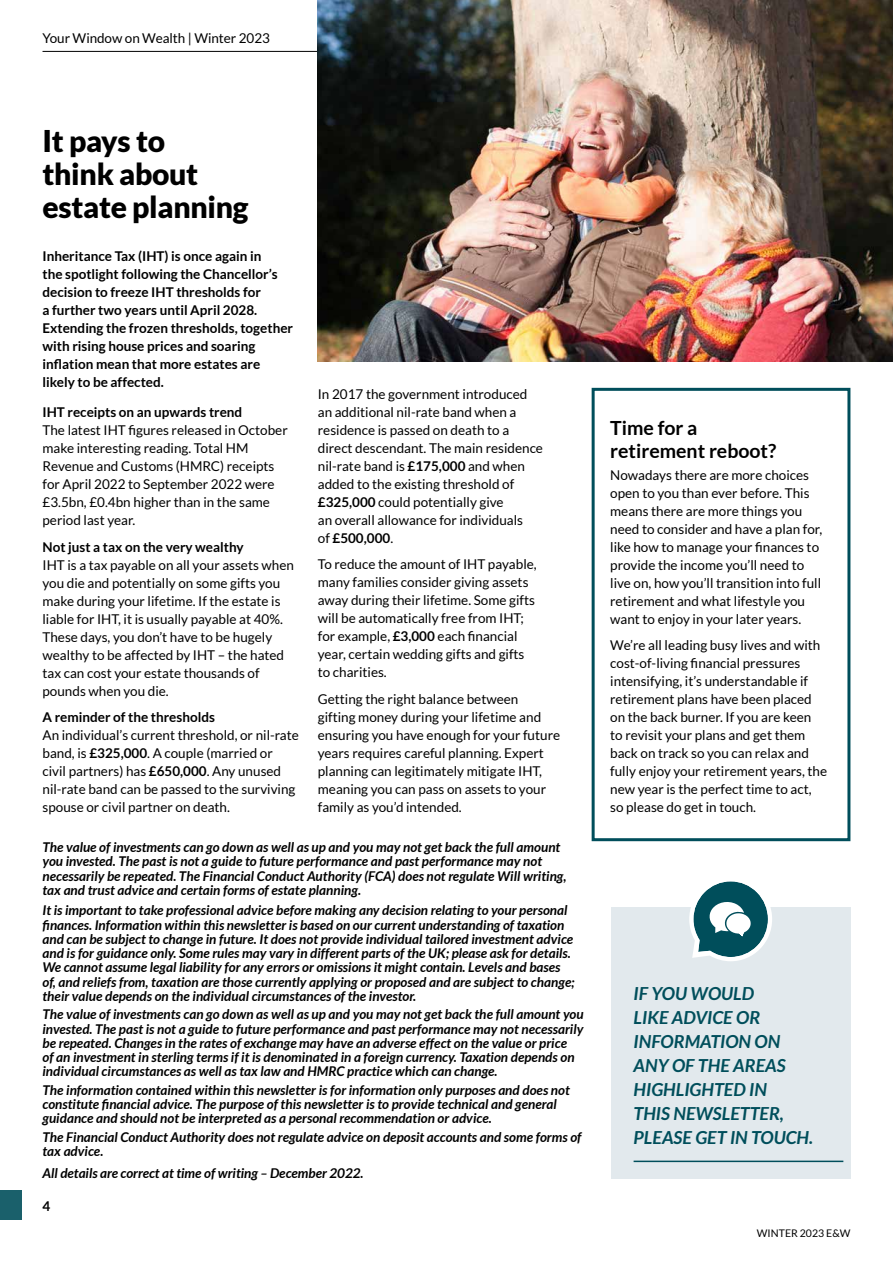
<style>
.page{position:relative;width:893px;height:1263px;background:#fff}
.page>*{position:absolute;margin:0;border:0;box-sizing:border-box;transform-origin:0 0}
.t1{font:900 30px/33px "Lato";letter-spacing:-.01em;color:#000}
.t2{font:700 19.5px/22.5px "Lato";color:#000}
.t3{font:italic 700 18px/24px "Lato";color:#004e5b}
.t4{font:13.5px/18px "Lato";color:#000}
.t5{font:italic 700 13.5px/14.2px "Lato";color:#000}
.t6{font:700 13.5px/18px "Lato";color:#000}
.t7{font:10.5px "Lato";color:#000}
.s1{font-weight:700}
</style>
<div class="page">
<div style="left:0;top:1191px;width:21px;height:29px;background:#1a606b"></div>
<hr style="left:43px;top:51px;width:807px;height:1px;background:#000">
<div style="left:611px;top:907px;width:239px;height:271px;background:#e2e9ed"></div>
<hr style="left:634px;top:1160px;width:209px;height:2px;background:#004e5b">
<svg style="left:689px;top:881px;width:83px;height:80px"></svg>
<div style="left:592px;top:388px;width:258px;height:453px;border:3px solid #004e5b"></div>
<img style="left:318px;top:0;width:575px;height:361px">
<p class="t4" style="left:43px;top:29px;width:229px">Your Window on Wealth | Winter 2023</p>
<h1 class="t1" style="left:43px;top:124px;width:208px">It pays to<br>think about estate planning</h1>
<p class="t6" style="left:43px;top:246px;width:252px">Inheritance Tax (IHT) is once again in<br>the spotlight following the Chancellor’s decision to freeze IHT thresholds for<br>a further two years until April 2028.<br>Extending the frozen thresholds, together with rising house prices and soaring inflation mean that more estates are likely to be affected.</p>
<p class="t6" style="left:43px;top:403px;width:201px">IHT receipts on an upwards trend</p>
<p class="t4" style="left:43px;top:421px;width:247px">The latest IHT figures released in October make interesting reading. Total HM Revenue and Customs (HMRC) receipts for April 2022 to September 2022 were £3.5bn, £0.4bn higher than in the same period last year.</p>
<p class="t6" style="left:43px;top:538px;width:203px">Not just a tax on the very wealthy</p>
<p class="t4" style="left:43px;top:556px;width:253px">IHT is a tax payable on all your assets when you die and potentially on some gifts you make during your lifetime. If the estate is liable for IHT, it is usually payable at 40%.<br>These days, you don’t have to be hugely wealthy to be affected by IHT – the hated tax can cost your estate thousands of pounds when you die.</p>
<p class="t6" style="left:43px;top:708px;width:174px">A reminder of the thresholds</p>
<p class="t4" style="left:43px;top:726px;width:258px">An individual’s current threshold, or nil-rate band, is <span class="s1">£325,000</span>. A couple (married or civil partners) has <span class="s1">£650,000</span>. Any unused nil-rate band can be passed to the surviving spouse or civil partner on death.</p>
<p class="t4" style="left:318px;top:385px;width:227px">In 2017 the government introduced an additional nil-rate band when a residence is passed on death to a direct descendant. The main residence nil-rate band is <span class="s1">£175,000</span> and when added to the existing threshold of <span class="s1">£325,000</span> could potentially give<br>an overall allowance for individuals<br>of <span class="s1">£500,000</span>.</p>
<p class="t4" style="left:318px;top:555px;width:220px">To reduce the amount of IHT payable, many families consider giving assets away during their lifetime. Some gifts will be automatically free from IHT; for example, <span class="s1">£3,000</span> each financial year, certain wedding gifts and gifts to charities.</p>
<p class="t4" style="left:318px;top:689px;width:244px">Getting the right balance between<br>gifting money during your lifetime and ensuring you have enough for your future years requires careful planning. Expert planning can legitimately mitigate IHT, meaning you can pass on assets to your family as you’d intended.</p>
<p class="t5" style="left:43px;top:840px;width:525px">The value of investments can go down as well as up and you may not get back the full amount you invested. The past is not a guide to future performance and past performance may not necessarily be repeated. The Financial Conduct Authority (FCA) does not regulate Will writing, tax and trust advice and certain forms of estate planning.</p>
<p class="t5" style="left:43px;top:903px;width:533px">It is important to take professional advice before making any decision relating to your personal finances. Information within this newsletter is based on our current understanding of taxation and can be subject to change in future. It does not provide individual tailored investment advice and is for guidance only. Some rules may vary in different parts of the UK; please ask for details.<br>We cannot assume legal liability for any errors or omissions it might contain. Levels and bases of, and reliefs from, taxation are those currently applying or proposed and are subject to change; their value depends on the individual circumstances of the investor.</p>
<p class="t5" style="left:43px;top:1007px;width:543px">The value of investments can go down as well as up and you may not get back the full amount you invested. The past is not a guide to future performance and past performance may not necessarily be repeated. Changes in the rates of exchange may have an adverse effect on the value or price<br>of an investment in sterling terms if it is denominated in a foreign currency. Taxation depends on individual circumstances as well as tax law and HMRC practice which can change.</p>
<p class="t5" style="left:43px;top:1083px;width:529px">The information contained within this newsletter is for information only purposes and does not constitute financial advice. The purpose of this newsletter is to provide technical and general guidance and should not be interpreted as a personal recommendation or advice.</p>
<p class="t5" style="left:43px;top:1130px;width:541px">The Financial Conduct Authority does not regulate advice on deposit accounts and some forms of tax advice.</p>
<p class="t5" style="left:43px;top:1166px;width:323px">All details are correct at time of writing – December 2022.</p>
<p class="t6" style="left:43px;top:1197px;width:9px">4</p>
<h2 class="t2" style="left:610px;top:416px;width:168px">Time for a retirement reboot?</h2>
<p class="t4" style="left:610px;top:466px;width:214px">Nowadays there are more choices open to you than ever before. This means there are more things you need to consider and have a plan for, like how to manage your finances to provide the income you’ll need to live on, how you’ll transition into full retirement and what lifestyle you want to enjoy in your later years.</p>
<p class="t4" style="left:610px;top:636px;width:218px">We’re all leading busy lives and with cost-of-living financial pressures intensifying, it’s understandable if retirement plans have been placed on the back burner. If you are keen to revisit your plans and get them back on track so you can relax and fully enjoy your retirement years, the new year is the perfect time to act, so please do get in touch.</p>
<h3 class="t3" style="left:634px;top:981px;width:181px">IF YOU WOULD<br>LIKE ADVICE OR<br>INFORMATION ON<br>ANY OF THE AREAS<br>HIGHLIGHTED IN<br>THIS NEWSLETTER,<br>PLEASE GET IN TOUCH.</h3>
<p class="t7" style="left:757px;top:1227px;width:95px">WINTER 2023 E&amp;W</p>
</div>
